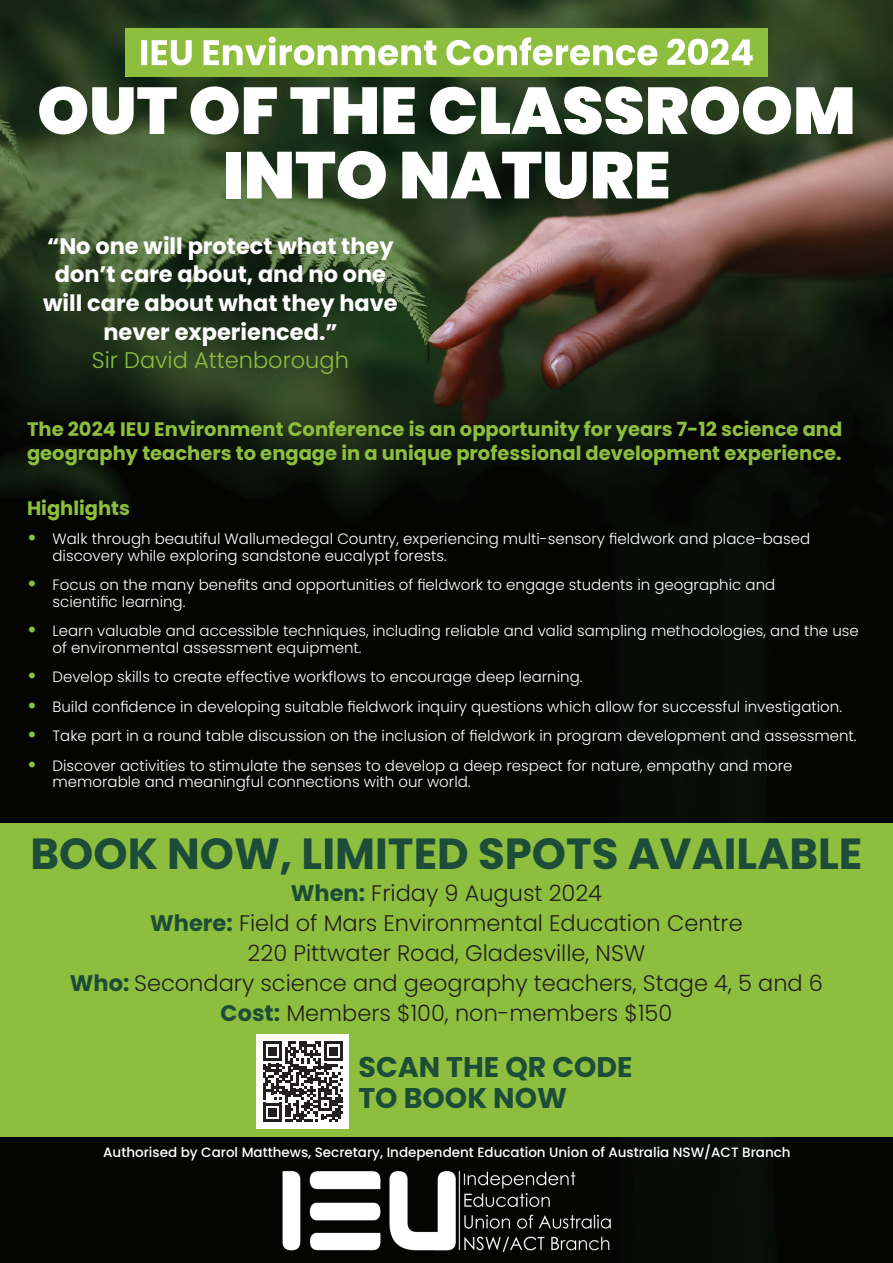
<style>
.page{position:relative;width:893px;height:1263px;background:#fff}
.page>*{position:absolute;margin:0;border:0;box-sizing:border-box;transform-origin:0 0}
.t1{font:900 66px/64.5px "Poppins";color:#fff;text-align:center}
.t2{font:700 43.5px "Poppins";color:#1d4c38}
.t3{font:700 28.5px/31.5px "Poppins";color:#1d4c38}
.t4{font:300 22.5px/30px "Poppins";color:#231f20;text-align:center}
.t5{font:700 22.5px/28.5px "Poppins";color:#fff;text-align:center}
.t6{font:300 22.5px "Poppins";color:#8dbe3e}
.t7{font:700 19.5px/24px "Poppins";color:#8dbe3e}
.t8{font:300 15px/16.5px "Poppins";color:#fff}
.t9{font:500 13.5px "Poppins";color:#fff}
.s1{font-weight:700;font-size:19.5px;color:#8dbe3e}
.s2{font-weight:700;color:#1d4c38}
</style>
<div class="page">
<img style="left:0;top:0;width:893px;height:1263px">
<div style="left:0;top:823px;width:893px;height:314px;background:#8dbe3e"></div>
<div style="left:125px;top:28px;width:642px;height:48px;background:#8dbe3e"></div>
<svg style="left:141px;top:37px;width:612px;height:28px"></svg>
<div style="left:256px;top:1034px;width:93px;height:94px;background:#fff"></div>
<svg style="left:263px;top:1041px;width:80px;height:81px"></svg>
<img style="left:280px;top:1170px;width:333px;height:84px">
<h1 class="t1" style="left:37px;top:79px;width:820px">OUT OF THE CLASSROOM<br>INTO NATURE</h1>
<h3 class="t5" style="left:43px;top:232px;width:356px">“No one will protect what they don’t care about, and no one will care about what they have never experienced.”</h3>
<h3 class="t6" style="left:92px;top:347px;width:259px">Sir David Attenborough</h3>
<h3 class="t7" style="left:27px;top:418px;width:817px">The 2024 IEU Environment Conference is an opportunity for years 7-12 science and geography teachers to engage in a unique professional development experience.</h3>
<h3 class="t7" style="left:27px;top:496px;width:105px">Highlights</h3>
<p class="t8" style="left:53px;top:531px;width:759px;text-indent:-26px"><span class="s1">•</span> Walk through beautiful Wallumedegal Country, experiencing multi-sensory fieldwork and place-based discovery while exploring sandstone eucalypt forests.</p>
<p class="t8" style="left:52px;top:577px;width:724px;text-indent:-26px"><span class="s1">•</span> Focus on the many benefits and opportunities of fieldwork to engage students in geographic and scientific learning.</p>
<p class="t8" style="left:52px;top:623px;width:808px;text-indent:-25px"><span class="s1">•</span> Learn valuable and accessible techniques, including reliable and valid sampling methodologies, and the use of environmental assessment equipment.</p>
<p class="t8" style="left:27px;top:669px;width:557px"><span class="s1">•</span> Develop skills to create effective workflows to encourage deep learning.</p>
<p class="t8" style="left:27px;top:698px;width:817px"><span class="s1">•</span> Build confidence in developing suitable fieldwork inquiry questions which allow for successful investigation.</p>
<p class="t8" style="left:27px;top:728px;width:831px"><span class="s1">•</span> Take part in a round table discussion on the inclusion of fieldwork in program development and assessment.</p>
<p class="t8" style="left:52px;top:757px;width:742px;text-indent:-26px"><span class="s1">•</span> Discover activities to stimulate the senses to develop a deep respect for nature, empathy and more memorable and meaningful connections with our world.</p>
<h2 class="t2" style="left:31px;top:828px;width:833px">BOOK NOW, LIMITED SPOTS AVAILABLE</h2>
<h3 class="t4" style="left:70px;top:878px;width:755px"><span class="s2">When:</span> Friday 9 August 2024<br><span class="s2">Where:</span> Field of Mars Environmental Education Centre<br>220 Pittwater Road, Gladesville, NSW<br><span class="s2">Who:</span> Secondary science and geography teachers, Stage 4, 5 and 6<br><span class="s2">Cost:</span> Members $100, non-members $150</h3>
<h3 class="t3" style="left:358px;top:1051px;width:276px">SCAN THE QR CODE<br>TO BOOK NOW</h3>
<p class="t9" style="left:103px;top:1145px;width:689px">Authorised by Carol Matthews, Secretary, Independent Education Union of Australia NSW/ACT Branch</p>
</div>
